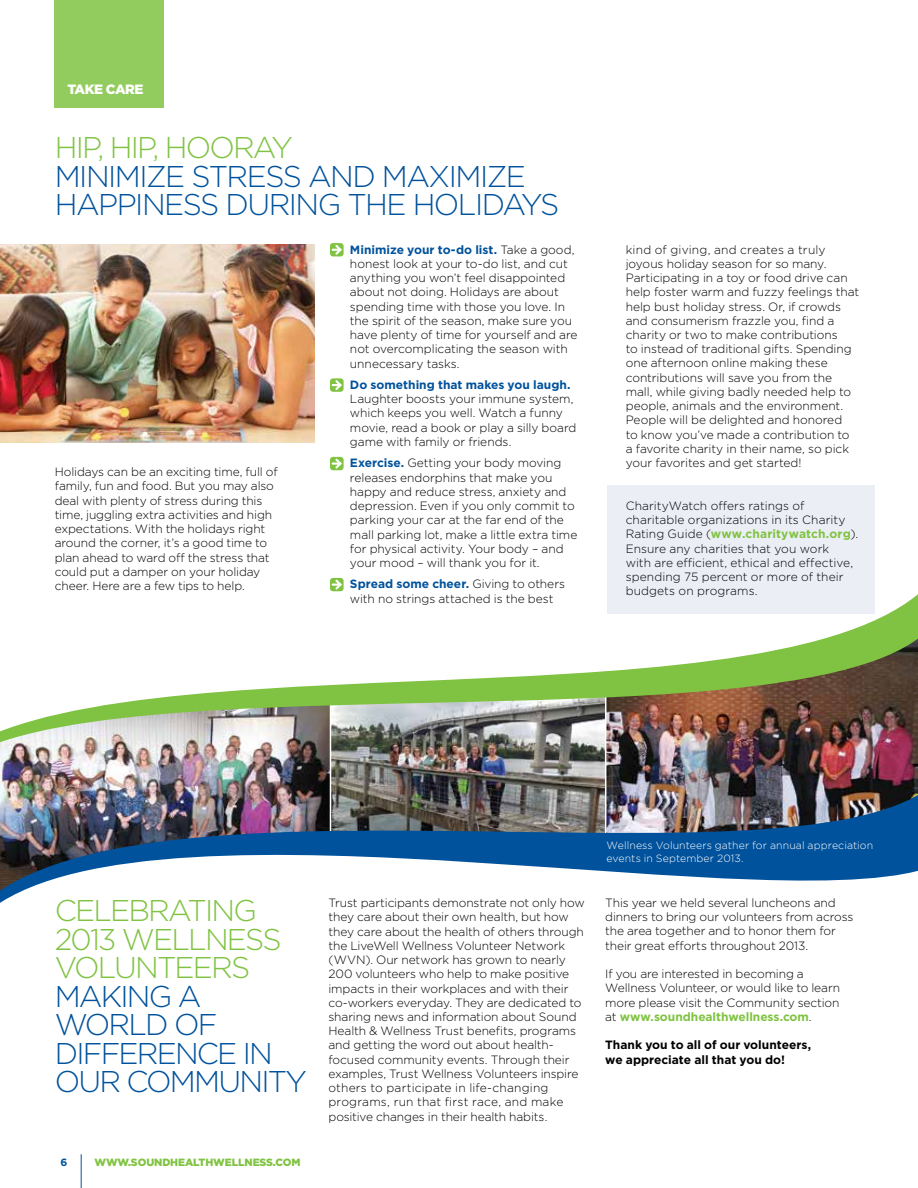
<style>
.page{position:relative;width:918px;height:1188px;background:#fff}
.page>*{position:absolute;margin:0;border:0;box-sizing:border-box;transform-origin:0 0}
.t1{font:300 30px/28.5px "Gotham";letter-spacing:-.05em;color:#00529c}
.t2{font:300 30px/28.5px "Gotham";letter-spacing:-.06em;color:#80c342}
.t3{font:900 13.5px "Gotham";letter-spacing:-.04em;color:#fff}
.t4{font:300 12px/14.2px "Gotham";letter-spacing:-.005em;color:#000}
.t5{font:700 12px/14.2px "Gotham";color:#000}
.t6{font:700 12px "Gotham";color:#00529c}
.t7{font:300 10.5px/12.8px "Gotham";letter-spacing:.01em;color:#fff}
.t8{font:900 10.5px "Gotham";letter-spacing:-.01em;color:#80c342}
.t9{font:700 10.5px "Gotham";color:#00529c}
.s1{font-weight:700;color:#00529c}
.s2{font-weight:700;color:#80c342}
</style>
<div class="page">
<img style="left:0;top:485px;width:917px;height:274px">
<img style="left:0;top:759px;width:917px;height:24px">
<img style="left:0;top:783px;width:917px;height:120px">
<img style="left:0;top:244px;width:315px;height:199px">
<div style="left:54px;top:0;width:110px;height:108px;background:#93cc5e"></div>
<hr style="left:81px;top:1154px;width:1px;height:34px;background:#00529c">
<div style="left:330px;top:243px;width:14px;height:13px;background:#80c342;border-radius:3px"></div>
<svg style="left:332px;top:245px;width:10px;height:10px"></svg>
<div style="left:330px;top:378px;width:14px;height:14px;background:#80c342;border-radius:3px"></div>
<svg style="left:332px;top:380px;width:10px;height:10px"></svg>
<div style="left:330px;top:457px;width:14px;height:13px;background:#80c342;border-radius:3px"></div>
<svg style="left:332px;top:459px;width:10px;height:9px"></svg>
<div style="left:330px;top:578px;width:14px;height:13px;background:#80c342;border-radius:3px"></div>
<svg style="left:332px;top:580px;width:10px;height:10px"></svg>
<div style="left:608px;top:485px;width:267px;height:129px;background:#eceef6"></div>
<p class="t3" style="left:68px;top:80px;width:77px">TAKE CARE</p>
<h1 class="t2" style="left:55px;top:132px;width:240px">HIP, HIP, HOORAY</h1>
<h1 class="t1" style="left:55px;top:161px;width:506px">MINIMIZE STRESS AND MAXIMIZE<br>HAPPINESS DURING THE HOLIDAYS</h1>
<p class="t4" style="left:55px;top:464px;width:224px">Holidays can be an exciting time, full of family, fun and food. But you may also deal with plenty of stress during this time, juggling extra activities and high expectations. With the holidays right around the corner, it’s a good time to plan ahead to ward off the stress that could put a damper on your holiday cheer. Here are a few tips to help.</p>
<p class="t4" style="left:350px;top:242px;width:229px"><span class="s1">Minimize your to-do list.</span> Take a good, honest look at your to-do list, and cut anything you won’t feel disappointed about not doing. Holidays are about spending time with those you love. In the spirit of the season, make sure you have plenty of time for yourself and are not overcomplicating the season with unnecessary tasks.</p>
<p class="t6" style="left:350px;top:377px;width:222px">Do something that makes you laugh.</p>
<p class="t4" style="left:350px;top:392px;width:228px">Laughter boosts your immune system, which keeps you well. Watch a funny movie, read a book or play a silly board game with family or friends.</p>
<p class="t4" style="left:350px;top:456px;width:229px"><span class="s1">Exercise.</span> Getting your body moving releases endorphins that make you happy and reduce stress, anxiety and depression. Even if you only commit to parking your car at the far end of the mall parking lot, make a little extra time for physical activity. Your body – and your mood – will thank you for it.</p>
<p class="t4" style="left:350px;top:577px;width:217px"><span class="s1">Spread some cheer.</span> Giving to others with no strings attached is the best</p>
<p class="t4" style="left:626px;top:242px;width:235px">kind of giving, and creates a truly joyous holiday season for so many.<br>Participating in a toy or food drive can help foster warm and fuzzy feelings that help bust holiday stress. Or, if crowds and consumerism frazzle you, find a charity or two to make contributions<br>to instead of traditional gifts. Spending one afternoon online making these contributions will save you from the mall, while giving badly needed help to people, animals and the environment.<br>People will be delighted and honored<br>to know you’ve made a contribution to a favorite charity in their name, so pick your favorites and get started!</p>
<p class="t4" style="left:626px;top:498px;width:234px">CharityWatch offers ratings of charitable organizations in its Charity Rating Guide (<span class="s2">www.charitywatch.org</span>).<br>Ensure any charities that you work<br>with are efficient, ethical and effective, spending 75 percent or more of their budgets on programs.</p>
<p class="t7" style="left:607px;top:839px;width:268px">Wellness Volunteers gather for annual appreciation events in September 2013.</p>
<h1 class="t2" style="left:55px;top:896px;width:228px">CELEBRATING<br>2013 WELLNESS<br>VOLUNTEERS</h1>
<h1 class="t1" style="left:55px;top:981px;width:254px">MAKING A<br>WORLD OF<br>DIFFERENCE IN<br>OUR COMMUNITY</h1>
<p class="t9" style="left:61px;top:1155px;width:8px">6</p>
<p class="t8" style="left:94px;top:1155px;width:208px">WWW.SOUNDHEALTHWELLNESS.COM</p>
<p class="t4" style="left:328px;top:895px;width:258px">Trust participants demonstrate not only how they care about their own health, but how they care about the health of others through the LiveWell Wellness Volunteer Network (WVN). Our network has grown to nearly 200 volunteers who help to make positive impacts in their workplaces and with their co-workers everyday. They are dedicated to sharing news and information about Sound Health &amp; Wellness Trust benefits, programs and getting the word out about health&shy;focused community events. Through their examples, Trust Wellness Volunteers inspire others to participate in life-changing programs, run that first race, and make positive changes in their health habits.</p>
<p class="t4" style="left:605px;top:895px;width:250px">This year we held several luncheons and dinners to bring our volunteers from across the area together and to honor them for their great efforts throughout 2013.</p>
<p class="t4" style="left:605px;top:966px;width:236px">If you are interested in becoming a Wellness Volunteer, or would like to learn more please visit the Community section at <span class="s2">www.soundhealthwellness.com</span>.</p>
<p class="t5" style="left:605px;top:1038px;width:207px">Thank you to all of our volunteers, we appreciate all that you do!</p>
</div>
